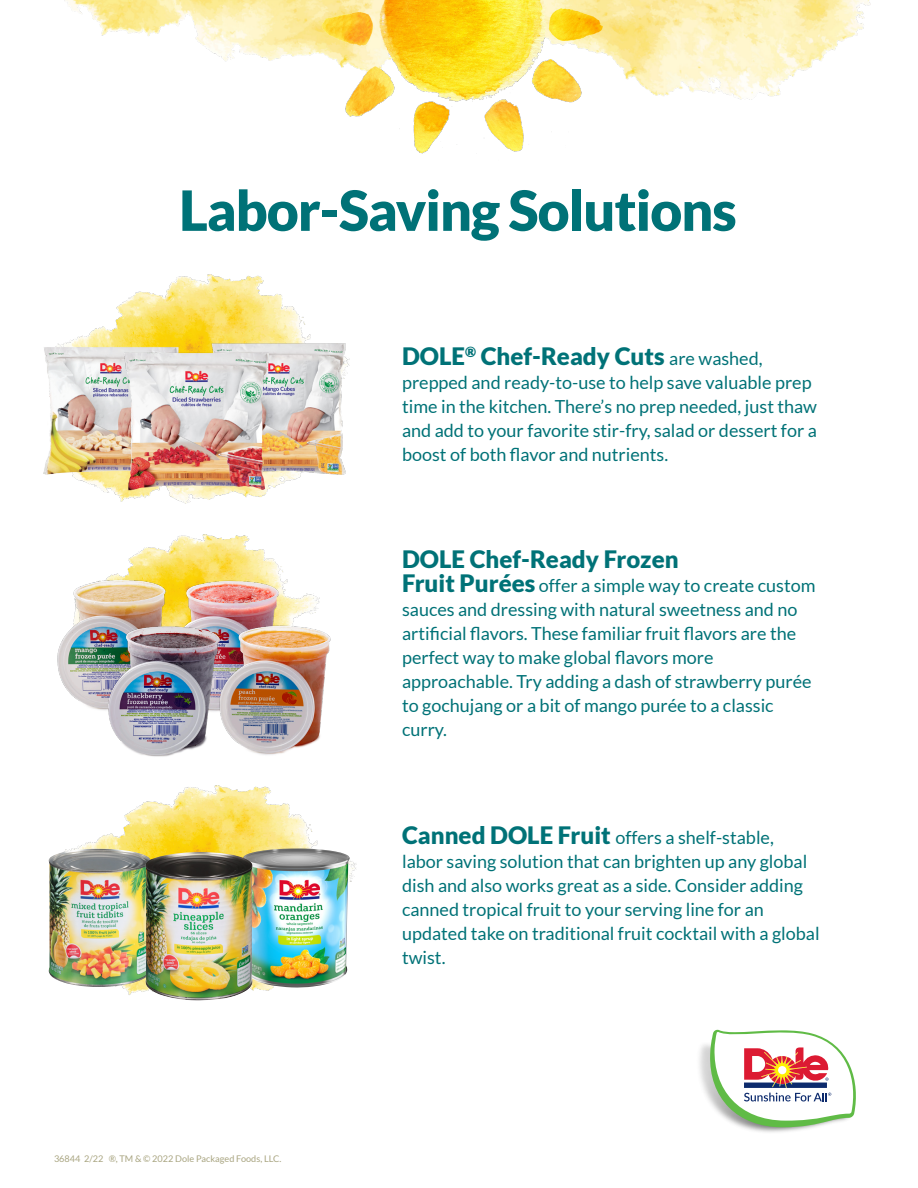
<style>
.page{position:relative;width:918px;height:1188px;background:#fff}
.page>*{position:absolute;margin:0;border:0;box-sizing:border-box;transform-origin:0 0}
.t1{font:900 55.5px "Lato";letter-spacing:-.02em;color:#007277}
.t2{font:900 24px "Lato";color:#007277}
.t3{font:18px/24px "Lato";color:#007277}
.t4{font:9.15px "Lato";color:#a9a581}
.s1{font-weight:400;font-size:18px}
.s2{font-weight:900;font-size:24px}
</style>
<div class="page">
<img style="left:64px;top:0;width:807px;height:154px">
<svg style="left:710px;top:1029px;width:146px;height:98px"></svg>
<img style="left:71px;top:274px;width:278px;height:229px">
<img style="left:71px;top:786px;width:286px;height:209px">
<img style="left:128px;top:534px;width:192px;height:77px">
<img style="left:211px;top:341px;width:136px;height:134px">
<img style="left:44px;top:341px;width:135px;height:134px">
<img style="left:49px;top:849px;width:102px;height:139px">
<img style="left:243px;top:848px;width:107px;height:140px">
<img style="left:146px;top:852px;width:107px;height:148px">
<img style="left:57px;top:567px;width:226px;height:143px">
<img style="left:107px;top:611px;width:224px;height:146px">
<img style="left:123px;top:348px;width:128px;height:143px">
<p class="t1" style="left:179px;top:178px;width:559px">Labor-Saving Solutions</p>
<p class="t2" style="left:402px;top:342px;width:362px">DOLE<sup>®</sup> Chef-Ready Cuts <span class="s1">are washed,</span></p>
<p class="t3" style="left:402px;top:370px;width:416px">prepped and ready-to-use to help save valuable prep time in the kitchen. There’s no prep needed, just thaw and add to your favorite stir-fry, salad or dessert for a boost of both flavor and nutrients.</p>
<p class="t2" style="left:402px;top:546px;width:278px">DOLE Chef-Ready Frozen</p>
<p class="t3" style="left:402px;top:574px;width:415px"><span class="s2">Fruit Purées</span> offer a simple way to create custom sauces and dressing with natural sweetness and no artificial flavors. These familiar fruit flavors are the perfect way to make global flavors more approachable. Try adding a dash of strawberry purée to gochujang or a bit of mango purée to a classic curry.</p>
<p class="t4" style="left:54px;top:1153px;width:229px">36844 2/22 ®, TM &amp; © 2022 Dole Packaged Foods, LLC.</p>
<p class="t3" style="left:402px;top:825px;width:419px"><span class="s2">Canned DOLE Fruit</span> offers a shelf-stable,<br>labor saving solution that can brighten up any global dish and also works great as a side. Consider adding canned tropical fruit to your serving line for an updated take on traditional fruit cocktail with a global twist.</p>
</div>
